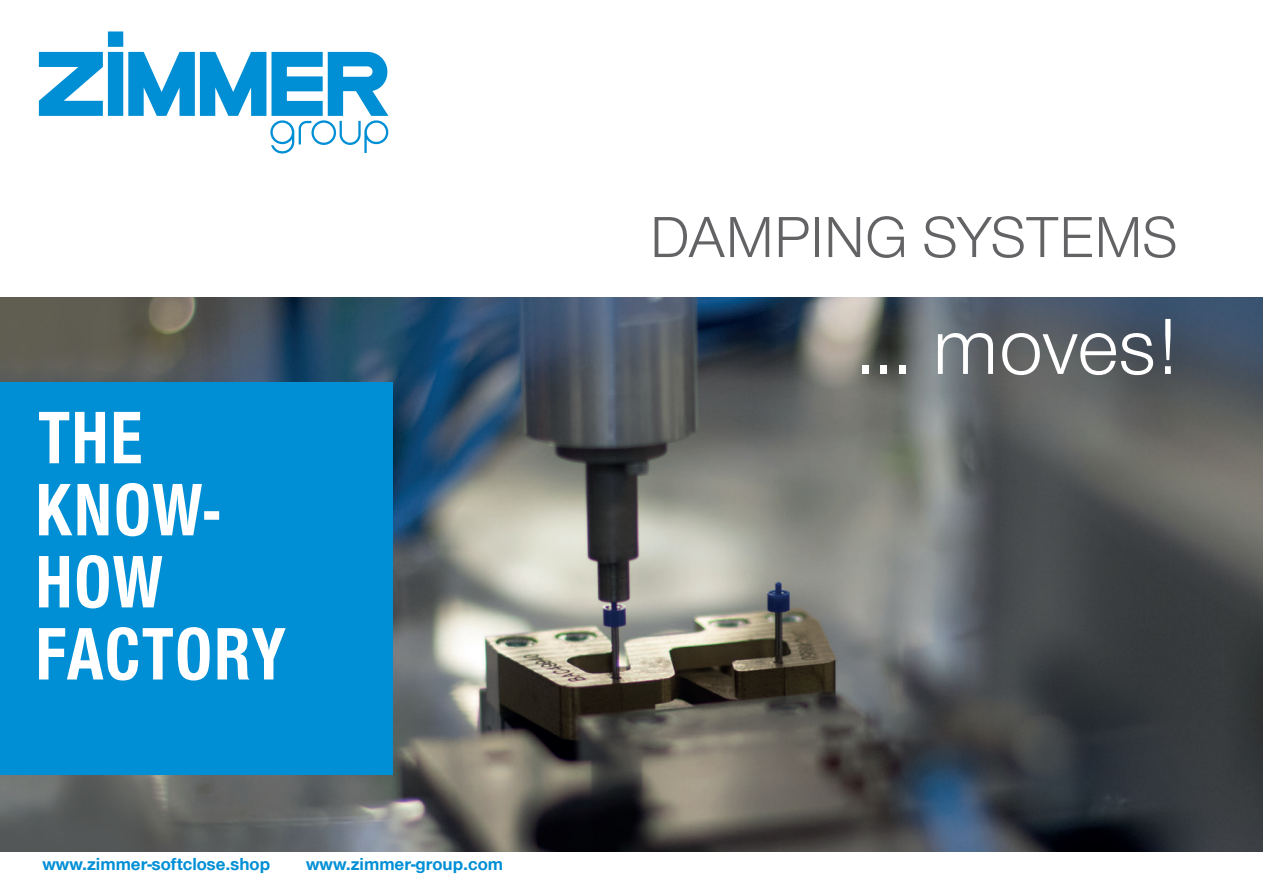
<style>
.page{position:relative;width:1263px;height:893px;background:#fff}
.page>*{position:absolute;margin:0;border:0;box-sizing:border-box;transform-origin:0 0}
.t1{font:300 82.5px "Zimmer Group Sans";letter-spacing:-.005em;color:#fff}
.t2{font:300 60px "Zimmer Group Sans";color:#636366}
.t3{font:700 18px "Zimmer Group Sans";color:#008fd5}
</style>
<div class="page">
<svg style="left:39px;top:31px;width:349px;height:123px"></svg>
<img style="left:0;top:298px;width:1263px;height:554px">
<div style="left:0;top:383px;width:392px;height:392px;background:#008fd5"></div>
<svg style="left:39px;top:627px;width:247px;height:53px"></svg>
<svg style="left:39px;top:555px;width:123px;height:53px"></svg>
<svg style="left:39px;top:483px;width:180px;height:53px"></svg>
<svg style="left:39px;top:412px;width:102px;height:51px"></svg>
<h2 class="t2" style="left:650px;top:198px;width:530px">DAMPING SYSTEMS</h2>
<h1 class="t1" style="left:856px;top:293px;width:323px">... moves!</h1>
<p class="t3" style="left:43px;top:851px;width:229px">www.zimmer-softclose.shop</p>
<p class="t3" style="left:306px;top:851px;width:198px">www.zimmer-group.com</p>
</div>
